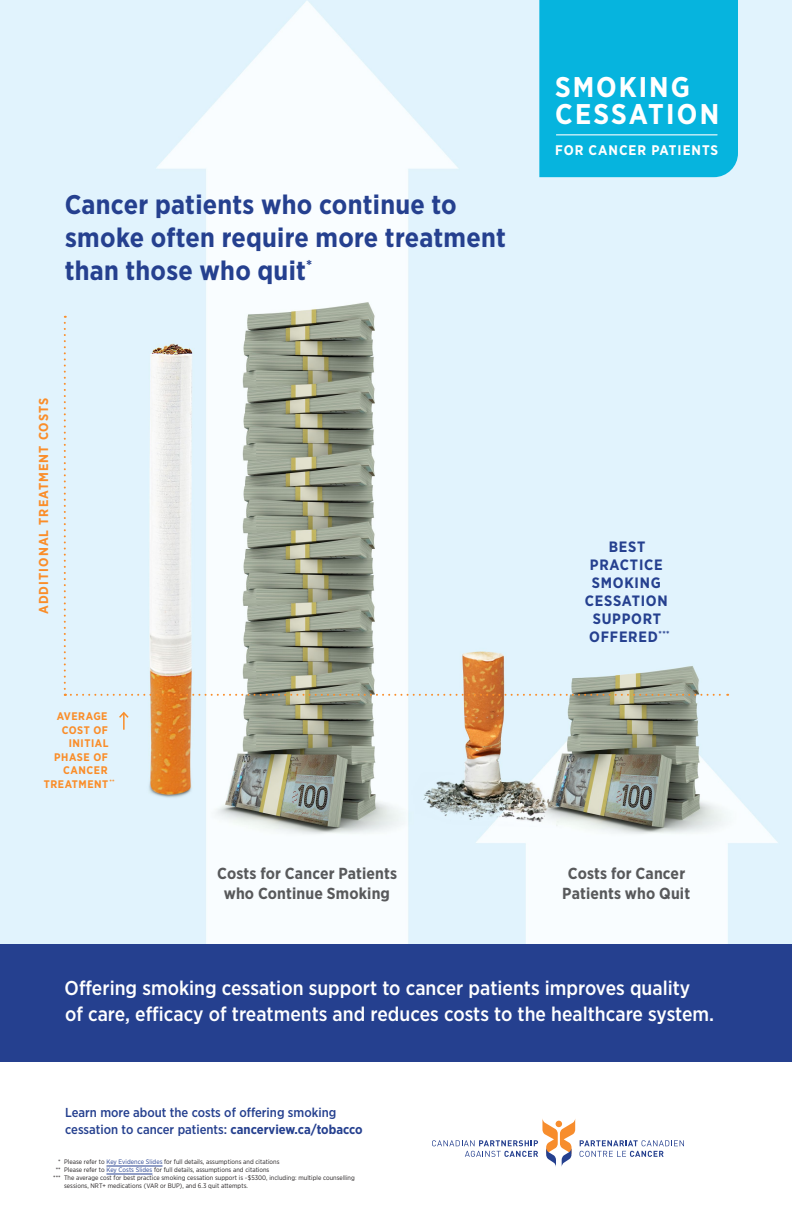
<style>
.page{position:relative;width:792px;height:1224px;background:#fff}
.page>*{position:absolute;margin:0;border:0;box-sizing:border-box;transform-origin:0 0}
.t1{font:700 28.5px/27.6px "Gotham Narrow";letter-spacing:.07em;color:#fff}
.t2{font:700 27px/33px "Gotham Narrow";letter-spacing:.01em;color:#25408f}
.t3{font:500 20px/26px "Gotham Narrow";color:#fff}
.t4{font:700 16px/20.5px "Gotham Narrow";letter-spacing:.01em;color:#58595b;text-align:center}
.t5{font:700 15px/18px "Gotham Narrow";letter-spacing:.05em;color:#25408f;text-align:center}
.t6{font:700 13.9px "Gotham Narrow";letter-spacing:.07em;color:#fff}
.t7{font:500 13px/17px "Gotham Narrow";color:#25408f}
.t8{font:700 13px "Gotham Narrow";letter-spacing:.08em;color:#fa8d29}
.t9{font:700 11px/13.5px "Gotham Narrow";letter-spacing:.05em;color:#fa8d29;text-align:right}
.t10{font:6.5px/8px "Gotham Narrow";letter-spacing:.005em;color:#231f20}
.t11{font:700 6.4px "Gotham Narrow";color:#fa8d29}
.s1{font-weight:700}
.s2{color:#25408f}
</style>
<div class="page">
<div style="left:0;top:943px;width:792px;height:119px;background:#25408f"></div>
<svg style="left:432px;top:1119px;width:252px;height:48px"></svg>
<img style="left:0;top:0;width:792px;height:943px">
<div style="left:539px;top:0;width:199px;height:177px;background:#06b4de"></div>
<hr style="left:556px;top:134px;width:161px;height:1px;background:#fff">
<hr style="left:106px;top:1166px;width:57px;height:1px;background:#25408f">
<hr style="left:106px;top:1174px;width:46px;height:1px;background:#25408f">
<svg style="left:64px;top:316px;width:664px;height:380px;background:#d5e0e2"></svg>
<svg style="left:117px;top:711px;width:13px;height:19px"></svg>
<p class="t2" style="left:65px;top:188px;width:443px">Cancer patients who continue to smoke often require more treatment than those who quit<sup>*</sup></p>
<p class="t8" style="left:36px;top:614px;width:218px;rotate:-90deg">ADDITIONAL TREATMENT COSTS</p>
<p class="t9" style="left:44px;top:709px;width:66px">AVERAGE<br>COST OF<br>INITIAL<br>PHASE OF<br>CANCER<br>TREATMENT</p>
<p class="t11" style="left:109px;top:778px;width:7px">**</p>
<p class="t1" style="left:555px;top:73px;width:166px">SMOKING<br>CESSATION</p>
<p class="t6" style="left:555px;top:141px;width:165px">FOR CANCER PATIENTS</p>
<p class="t5" style="left:585px;top:538px;width:86px">BEST<br>PRACTICE<br>SMOKING<br>CESSATION<br>SUPPORT<br>OFFERED<sup>***</sup></p>
<p class="t4" style="left:217px;top:863px;width:181px">Costs for Cancer Patients who Continue Smoking</p>
<p class="t4" style="left:562px;top:863px;width:129px">Costs for Cancer<br>Patients who Quit</p>
<p class="t3" style="left:65px;top:975px;width:651px">Offering smoking cessation support to cancer patients improves quality<br>of care, efficacy of treatments and reduces costs to the healthcare system.</p>
<p class="t7" style="left:65px;top:1104px;width:299px">Learn more about the costs of offering smoking cessation to cancer patients: <span class="s1">cancerview.ca/tobacco</span></p>
<p class="t10" style="left:58px;top:1158px;width:223px">* Please refer to <span class="s2">Key Evidence Slides</span> for full details, assumptions and citations</p>
<p class="t10" style="left:56px;top:1166px;width:215px">** Please refer to <span class="s2">Key Costs Slides</span> for full details, assumptions and citations</p>
<p class="t10" style="left:64px;top:1174px;width:292px;text-indent:-11px">*** The average cost for best practice smoking cessation support is ~$5300, including: multiple counselling sessions, NRT+ medications (VAR or BUP), and 6.3 quit attempts.</p>
</div>
